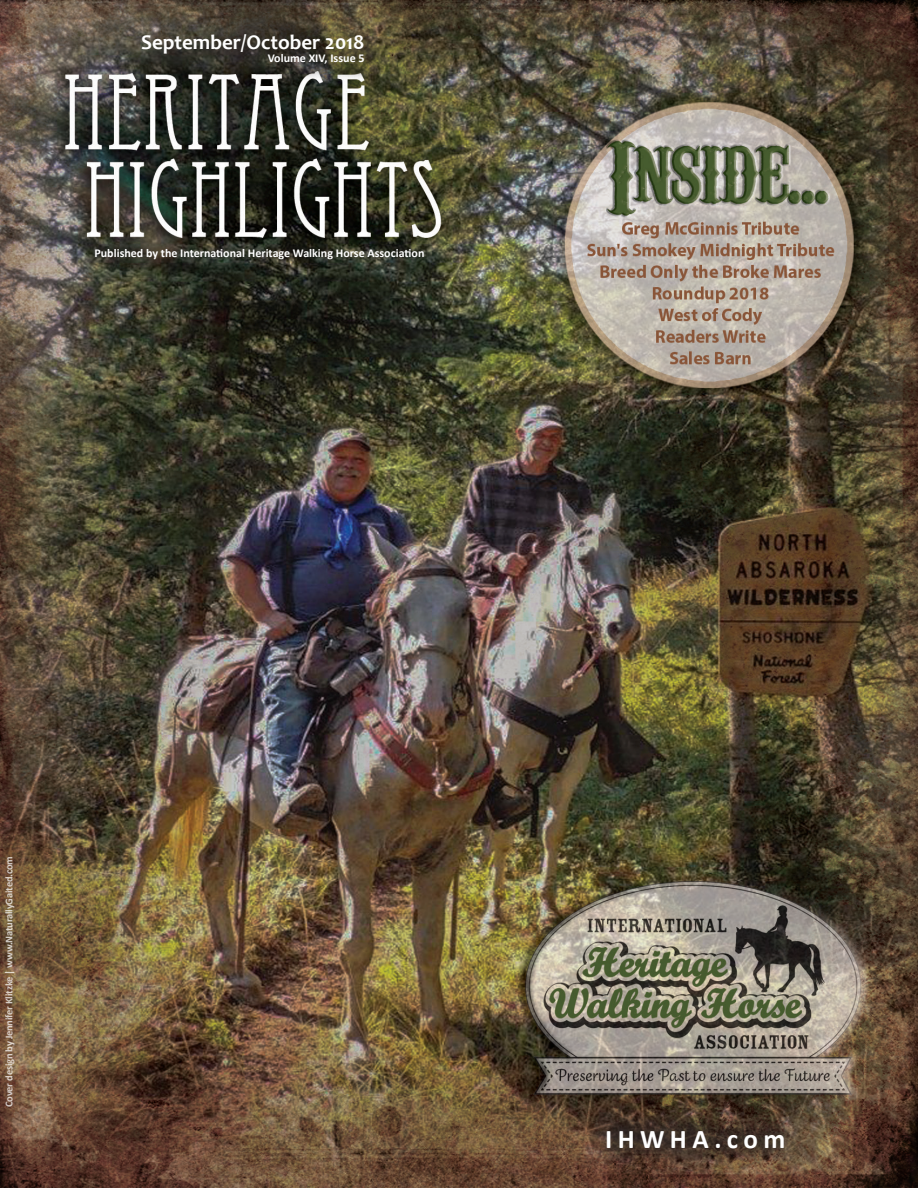
<style>
.page{position:relative;width:918px;height:1188px;background:#fff}
.page>*{position:absolute;margin:0;border:0;box-sizing:border-box;transform-origin:0 0}
.t1{font:700 27px "Calibri";letter-spacing:.2em;color:#fff}
.t2{font:700 21px "Candara";color:#fff}
.t3{font:700 12px "Calibri";color:#fff}
.t4{font:700 10.5px "Calibri";letter-spacing:-.02em;color:#fff}
</style>
<div class="page">
<img style="left:0;top:0;width:918px;height:1188px">
<div style="left:87px;top:241px;width:345px;height:26px;background:#231f20;opacity:.75"></div>
<div style="left:145px;top:37px;width:237px;height:44px;background:#231f20;opacity:.75"></div>
<div style="left:585px;top:1109px;width:221px;height:61px;background:#231f20;opacity:.75"></div>
<h2 class="t2" style="left:141px;top:29px;width:225px">September/October 2018</h2>
<p class="t3" style="left:268px;top:50px;width:98px">Volume XIV, Issue 5</p>
<p class="t3" style="left:94px;top:244px;width:331px">Published by the International Heritage Walking Horse Association</p>
<p class="t4" style="left:1px;top:1107px;width:252px;rotate:-90deg">Cover design by Jennifer Klitzke | www.NaturallyGaited.com</p>
<h1 class="t1" style="left:605px;top:1119px;width:182px">IHWHA.com</h1>
</div>
